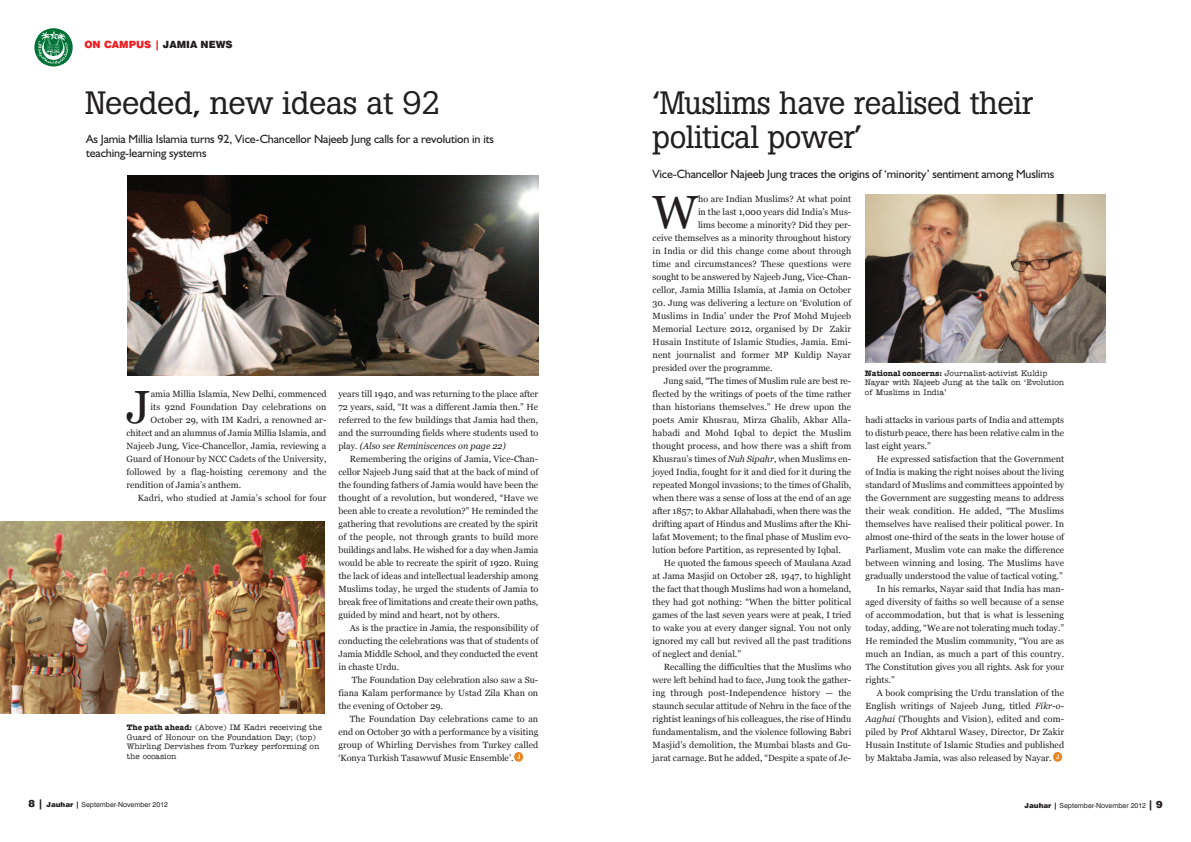
<style>
.page{position:relative;width:1191px;height:842px;background:#fff}
.page>*{position:absolute;margin:0;border:0;box-sizing:border-box;transform-origin:0 0}
.t1{font:46.5px "Georgia";color:#231f20}
.t2{font:32px/34px "Boton";letter-spacing:-.015em;color:#231f20}
.t3{font:32px "Boton";letter-spacing:-.015em;color:#231f20;scale:1.04 1}
.t4{font:12px/14px "Humanist 521 BT";letter-spacing:-.01em;color:#231f20}
.t5{font:900 10px "Swiss 721 BT";color:#ee1d23}
.t6{font:9px/13px "Georgia";color:#231f20;text-align:justify}
.t7{font:8px/9.6px "American Typewriter Medium A";color:#231f20}
.t8{font:7px "Swiss 721 BT";color:#231f20}
.s1{color:#231f20}
.s2{font-family:"American Typewriter Bold A"}
.s3{font-style:italic}
.s4{font-weight:900;font-size:10px}
.s5{font-weight:900}
</style>
<div class="page">
<svg style="left:34px;top:28px;width:39px;height:38px"></svg>
<img style="left:38px;top:31px;width:31px;height:33px">
<svg style="left:514px;top:752px;width:10px;height:10px"></svg>
<svg style="left:1053px;top:752px;width:9px;height:10px"></svg>
<img style="left:0;top:522px;width:324px;height:192px">
<img style="left:127px;top:175px;width:411px;height:201px">
<img style="left:865px;top:194px;width:240px;height:169px">
<p class="t5" style="left:84px;top:41px;width:150px">ON CAMPUS | <span class="s1">JAMIA NEWS</span></p>
<h2 class="t3" style="left:85px;top:91px;width:344px">Needed, new ideas at 92</h2>
<h3 class="t4" style="left:86px;top:133px;width:409px">As Jamia Millia Islamia turns 92, Vice-Chancellor Najeeb Jung calls for a revolution in its teaching-learning systems</h3>
<h1 class="t1" style="left:127px;top:380px;width:26px">J</h1>
<p class="t6" style="left:151px;top:387px;width:177px">amia Millia Islamia, New Delhi, commenced</p>
<p class="t6" style="left:151px;top:400px;width:177px">its 92nd Foundation Day celebrations on</p>
<p class="t6" style="left:151px;top:413px;width:177px">October 29, with IM Kadri, a renowned ar-</p>
<p class="t6" style="left:127px;top:426px;width:201px">chitect and an alumnus of Jamia Millia Islamia, and</p>
<p class="t6" style="left:127px;top:439px;width:201px">Najeeb Jung, Vice-Chancellor, Jamia, reviewing a</p>
<p class="t6" style="left:127px;top:452px;width:201px">Guard of Honour by NCC Cadets of the University,</p>
<p class="t6" style="left:127px;top:465px;width:201px">followed by a flag-hoisting ceremony and the</p>
<p class="t6" style="left:127px;top:478px;width:116px">rendition of Jamia’s anthem.</p>
<p class="t6" style="left:138px;top:491px;width:190px">Kadri, who studied at Jamia’s school for four</p>
<p class="t7" style="left:127px;top:723px;width:197px"><span class="s2">The path ahead:</span> (Above) IM Kadri receiving the Guard of Honour on the Foundation Day; (top)<br>Whirling Dervishes from Turkey performing on the occasion</p>
<p class="t6" style="left:338px;top:387px;width:201px">years till 1940, and was returning to the place after 72 years, said, “It was a different Jamia then.” He referred to the few buildings that Jamia had then, and the surrounding fields where students used to play. <span class="s3">(Also see Reminiscences on page 22)</span></p>
<p class="t6" style="left:338px;top:452px;width:201px;text-indent:11px">Remembering the origins of Jamia, Vice-Chan&shy;cellor Najeeb Jung said that at the back of mind of the founding fathers of Jamia would have been the thought of a revolution, but wondered, “Have we been able to create a revolution?” He reminded the gathering that revolutions are created by the spirit of the people, not through grants to build more buildings and labs. He wished for a day when Jamia would be able to recreate the spirit of 1920. Ruing the lack of ideas and intellectual leadership among Muslims today, he urged the students of Jamia to break free of limitations and create their own paths, guided by mind and heart, not by others.</p>
<p class="t6" style="left:338px;top:621px;width:201px;text-indent:11px">As is the practice in Jamia, the responsibility of conducting the celebrations was that of students of Jamia Middle School, and they conducted the event in chaste Urdu.</p>
<p class="t6" style="left:338px;top:673px;width:201px;text-indent:14px">The Foundation Day celebration also saw a Su&shy;fiana Kalam performance by Ustad Zila Khan on the evening of October 29.</p>
<p class="t6" style="left:338px;top:712px;width:201px;text-indent:11px">The Foundation Day celebrations came to an end on October 30 with a performance by a visiting group of Whirling Dervishes from Turkey called ‘Konya Turkish Tasawwuf Music Ensemble’.</p>
<p class="t8" style="left:28px;top:802px;width:141px"><span class="s4">8 |</span> <span class="s5">Jauhar |</span> September-November 2012</p>
<h2 class="t2" style="left:652px;top:89px;width:382px">‘Muslims have realised their political power’</h2>
<h3 class="t4" style="left:652px;top:168px;width:403px">Vice-Chancellor Najeeb Jung traces the origins of ‘minority’ sentiment among Muslims</h3>
<p class="t6" style="left:652px;top:192px;width:200px;text-align:right">ho are Indian Muslims? At what point<br>in the last 1,000 years did India’s Mus-<br>lims become a minority? Did they per-<br>ceive themselves as a minority throughout history in India or did this change come about through time and circumstances? These questions were sought to be answered by Najeeb Jung, Vice-Chan&shy;cellor, Jamia Millia Islamia, at Jamia on October</p>
<p class="t6" style="left:652px;top:296px;width:200px">30. Jung was delivering a lecture on ‘Evolution of Muslims in India’ under the Prof Mohd Mujeeb Memorial Lecture 2012, organised by Dr Zakir Husain Institute of Islamic Studies, Jamia. Emi&shy;nent journalist and former MP Kuldip Nayar presided over the programme.</p>
<p class="t6" style="left:652px;top:374px;width:200px;text-indent:11px">Jung said, “The times of Muslim rule are best re&shy;flected by the writings of poets of the time rather than historians themselves.” He drew upon the poets Amir Khusrau, Mirza Ghalib, Akbar Alla&shy;habadi and Mohd Iqbal to depict the Muslim thought process, and how there was a shift from Khusrau’s times of <span class="s3">Nuh Sipahr</span>, when Muslims en&shy;joyed India, fought for it and died for it during the repeated Mongol invasions; to the times of Ghalib, when there was a sense of loss at the end of an age after 1857; to Akbar Allahabadi, when there was the drifting apart of Hindus and Muslims after the Khi&shy;lafat Movement; to the final phase of Muslim evo&shy;lution before Partition, as represented by Iqbal.</p>
<p class="t6" style="left:652px;top:556px;width:200px;text-indent:11px">He quoted the famous speech of Maulana Azad at Jama Masjid on October 28, 1947, to highlight the fact that though Muslims had won a homeland, they had got nothing: “When the bitter political games of the last seven years were at peak, I tried to wake you at every danger signal. You not only ignored my call but revived all the past traditions of neglect and denial.”</p>
<p class="t6" style="left:652px;top:660px;width:200px;text-indent:11px">Recalling the difficulties that the Muslims who were left behind had to face, Jung took the gather&shy;ing through post-Independence history — the staunch secular attitude of Nehru in the face of the rightist leanings of his colleagues, the rise of Hindu fundamentalism, and the violence following Babri Masjid’s demolition, the Mumbai blasts and Gu&shy;jarat carnage. But he added, “Despite a spate of Je-</p>
<h1 class="t1" style="left:652px;top:185px;width:47px">W</h1>
<p class="t7" style="left:865px;top:369px;width:201px"><span class="s2">National concerns:</span> Journalist-activist Kuldip<br>Nayar with Najeeb Jung at the talk on ‘Evolution of Muslims in India’</p>
<p class="t6" style="left:865px;top:413px;width:200px">hadi attacks in various parts of India and attempts to disturb peace, there has been relative calm in the last eight years.”</p>
<p class="t6" style="left:876px;top:452px;width:189px">He expressed satisfaction that the Government</p>
<p class="t6" style="left:865px;top:465px;width:200px">of India is making the right noises about the living</p>
<p class="t6" style="left:865px;top:478px;width:200px">standard of Muslims and committees appointed by</p>
<p class="t6" style="left:865px;top:491px;width:200px">the Government are suggesting means to address</p>
<p class="t6" style="left:865px;top:504px;width:200px">their weak condition. He added, “The Muslims</p>
<p class="t6" style="left:865px;top:517px;width:200px">themselves have realised their political power. In</p>
<p class="t6" style="left:865px;top:530px;width:200px">almost one-third of the seats in the lower house of</p>
<p class="t6" style="left:865px;top:543px;width:200px">Parliament, Muslim vote can make the difference</p>
<p class="t6" style="left:865px;top:556px;width:200px">between winning and losing. The Muslims have</p>
<p class="t6" style="left:865px;top:569px;width:199px">gradually understood the value of tactical voting.”</p>
<p class="t6" style="left:876px;top:582px;width:189px">In his remarks, Nayar said that India has man-</p>
<p class="t6" style="left:865px;top:595px;width:200px">aged diversity of faiths so well because of a sense</p>
<p class="t6" style="left:865px;top:608px;width:200px">of accommodation, but that is what is lessening</p>
<p class="t6" style="left:865px;top:621px;width:200px">today, adding, “We are not tolerating much today.”</p>
<p class="t6" style="left:865px;top:634px;width:200px">He reminded the Muslim community, “You are as</p>
<p class="t6" style="left:865px;top:647px;width:200px">much an Indian, as much a part of this country.</p>
<p class="t6" style="left:865px;top:660px;width:200px">The Constitution gives you all rights. Ask for your</p>
<p class="t6" style="left:865px;top:673px;width:31px">rights.”</p>
<p class="t6" style="left:876px;top:686px;width:189px">A book comprising the Urdu translation of the</p>
<p class="t6" style="left:865px;top:699px;width:200px">English writings of Najeeb Jung, titled <span class="s3">Fikr-o-</span></p>
<p class="t6" style="left:865px;top:712px;width:200px"><span class="s3">Aaghai</span> (Thoughts and Vision), edited and com-</p>
<p class="t6" style="left:865px;top:725px;width:200px">piled by Prof Akhtarul Wasey, Director, Dr Zakir</p>
<p class="t6" style="left:865px;top:738px;width:200px">Husain Institute of Islamic Studies and published</p>
<p class="t6" style="left:865px;top:751px;width:188px">by Maktaba Jamia, was also released by Nayar.</p>
<p class="t8" style="left:1024px;top:802px;width:140px"><span class="s5">Jauhar |</span> September-November 2012 <span class="s4">| 9</span></p>
</div>
